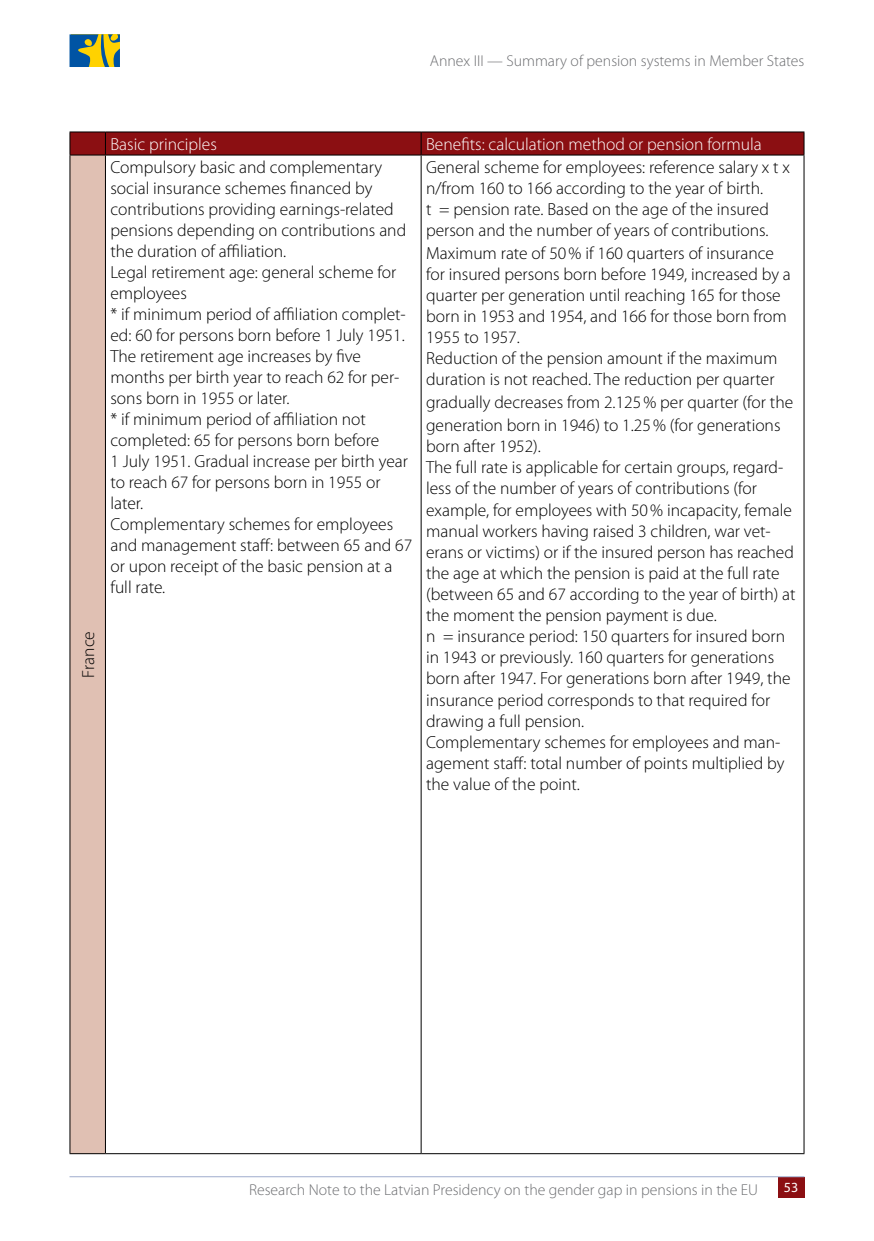
<style>
.page{position:relative;width:874px;height:1241px;background:#fff}
.page>*{position:absolute;margin:0;border:0;box-sizing:border-box;transform-origin:0 0}
.t1{font:300 17.5px/21px "Myriad Pro";color:#000}
.t2{font:300 17.5px "Myriad Pro";color:#fff}
.t3{font:300 15.75px "Myriad Pro";color:#6d6e71}
.t4{font:14px "Myriad Pro";color:#fff}
</style>
<div class="page">
<div style="left:777px;top:1176px;width:27px;height:21px;background:#8b0f12"></div>
<hr style="left:69px;top:1176px;width:735px;height:1px;background:#9fadce">
<svg style="left:69px;top:34px;width:51px;height:33px;background:#799058"></svg>
<div style="left:70px;top:155px;width:35px;height:998px;background:#e0c0b3"></div>
<hr style="left:69px;top:131px;width:36px;height:1px;background:#000">
<hr style="left:105px;top:131px;width:316px;height:1px;background:#000">
<hr style="left:421px;top:131px;width:383px;height:1px;background:#000">
<hr style="left:69px;top:155px;width:36px;height:1px;background:#000">
<hr style="left:105px;top:155px;width:316px;height:1px;background:#000">
<hr style="left:421px;top:155px;width:383px;height:1px;background:#000">
<hr style="left:105px;top:1152px;width:316px;height:1px;background:#000">
<hr style="left:421px;top:1152px;width:383px;height:1px;background:#000">
<svg style="left:69px;top:132px;width:735px;height:23px;background:#840e11"></svg>
<hr style="left:420px;top:155px;width:1px;height:997px;background:#000">
<hr style="left:803px;top:155px;width:1px;height:997px;background:#000">
<hr style="left:69px;top:155px;width:1px;height:997px;background:#000">
<hr style="left:105px;top:155px;width:1px;height:997px;background:#000">
<hr style="left:69px;top:1152px;width:36px;height:1px;background:#000">
<p class="t3" style="left:429px;top:52px;width:376px">Annex III — Summary of pension systems in Member States</p>
<p class="t1" style="left:78px;top:677px;width:48px;rotate:-90deg">France</p>
<p class="t2" style="left:110px;top:135px;width:108px">Basic principles</p>
<p class="t2" style="left:426px;top:135px;width:337px">Benefits: calculation method or pension formula</p>
<p class="t1" style="left:110px;top:157px;width:303px">Compulsory basic and complementary social insurance schemes financed by contributions providing earnings-related pensions depending on contributions and the duration of affiliation.<br>Legal retirement age: general scheme for employees<br>* if minimum period of affiliation complet&shy;ed: 60 for persons born before 1 July 1951.<br>The retirement age increases by five months per birth year to reach 62 for per&shy;sons born in 1955 or later.<br>* if minimum period of affiliation not completed: 65 for persons born before<br>1 July 1951. Gradual increase per birth year to reach 67 for persons born in 1955 or later.<br>Complementary schemes for employees and management staff: between 65 and 67 or upon receipt of the basic pension at a full rate.</p>
<p class="t1" style="left:426px;top:157px;width:365px">General scheme for employees: reference salary x t x n/from 160 to 166 according to the year of birth.<br>t = pension rate. Based on the age of the insured person and the number of years of contributions.</p>
<p class="t1" style="left:426px;top:243px;width:366px">Maximum rate of 50% if 160 quarters of insurance for insured persons born before 1949, increased by a quarter per generation until reaching 165 for those born in 1953 and 1954, and 166 for those born from 1955 to 1957.<br>Reduction of the pension amount if the maximum duration is not reached. The reduction per quarter</p>
<p class="t1" style="left:426px;top:391px;width:368px;line-height:22.8px">gradually decreases from 2.125% per quarter (for the generation born in 1946) to 1.25% (for generations</p>
<p class="t1" style="left:426px;top:435px;width:358px">born after 1952).<br>The full rate is applicable for certain groups, regard&shy;less of the number of years of contributions (for</p>
<p class="t1" style="left:426px;top:500px;width:371px">example, for employees with 50% incapacity, female manual workers having raised 3 children, war vet&shy;erans or victims) or if the insured person has reached the age at which the pension is paid at the full rate (between 65 and 67 according to the year of birth) at the moment the pension payment is due.<br>n = insurance period: 150 quarters for insured born in 1943 or previously. 160 quarters for generations born after 1947. For generations born after 1949, the insurance period corresponds to that required for drawing a full pension.<br>Complementary schemes for employees and man&shy;agement staff: total number of points multiplied by the value of the point.</p>
<p class="t3" style="left:249px;top:1180px;width:510px">Research Note to the Latvian Presidency on the gender gap in pensions in the EU</p>
<p class="t4" style="left:783px;top:1178px;width:16px">53</p>
</div>
